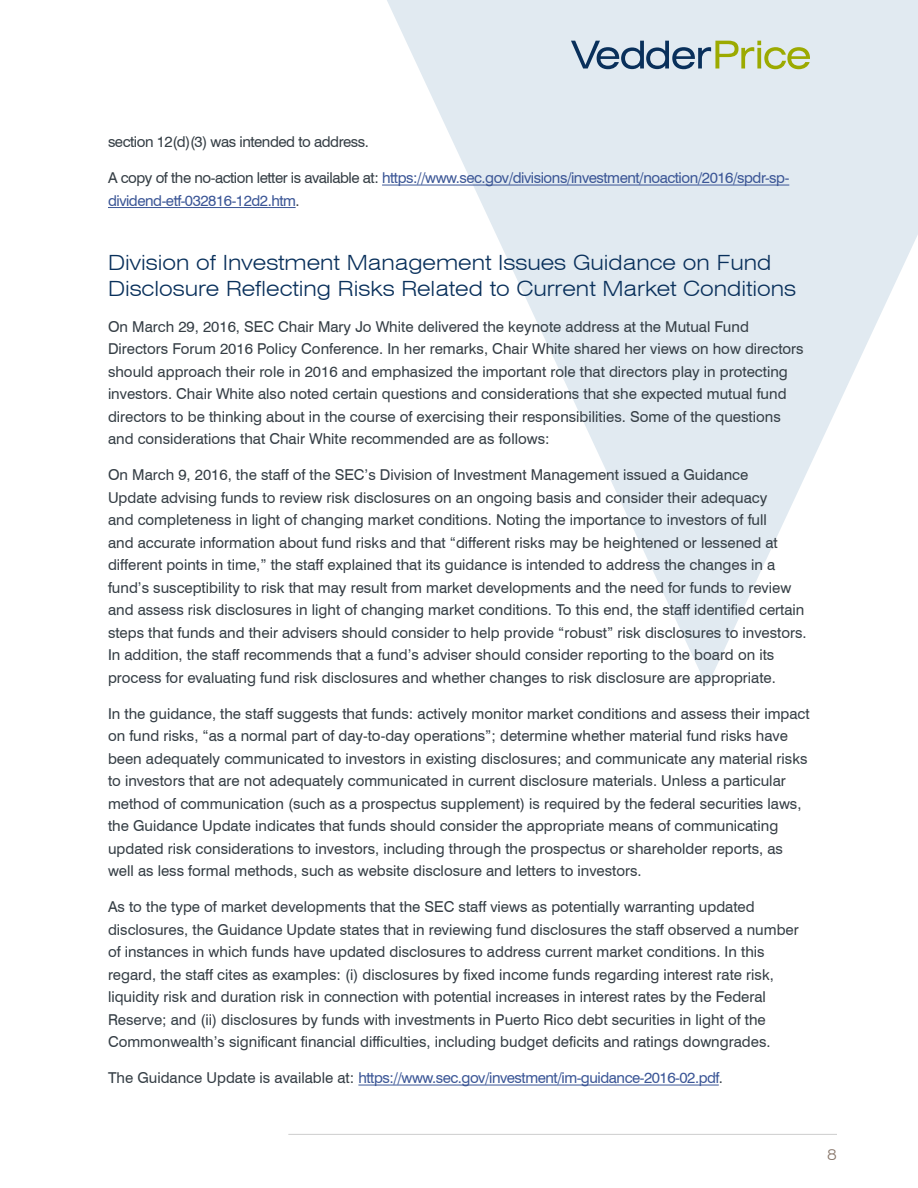
<style>
.page{position:relative;width:918px;height:1188px;background:#fff}
.page>*{position:absolute;margin:0;border:0;box-sizing:border-box;transform-origin:0 0}
.t1{font:300 expanded 21px/25.5px "Swiss 721 BT";color:#09305b}
.t2{font:15px/22.5px "Swiss 721 BT";color:#353e45}
.t3{font:15px/22.5px "Swiss 721 BT";letter-spacing:-.03em;color:#3b5696}
.t4{font:15px "Swiss 721 BT";letter-spacing:-.03em;color:#353e45}
.t5{font:300 expanded 15px "Swiss 721 BT";color:#857367}
.s1{color:#353e45}
</style>
<div class="page">
<svg style="left:382px;top:0;width:536px;height:686px;fill:#e1eaf1"></svg>
<svg style="left:571px;top:41px;width:239px;height:28px;background:#abbbb1"></svg>
<hr style="left:288px;top:1134px;width:549px;height:1px;background:#cdcdcd">
<hr style="left:382px;top:185px;width:407px;height:1px;background:#3b5696">
<hr style="left:108px;top:207px;width:188px;height:1px;background:#3b5696">
<hr style="left:358px;top:1085px;width:361px;height:1px;background:#3b5696">
<p class="t4" style="left:108px;top:133px;width:263px">section 12(d)(3) was intended to address.</p>
<p class="t3" style="left:108px;top:167px;width:683px"><span class="s1">A copy of the no-action letter is available at:</span> https://www.sec.gov/divisions/investment/noaction/2016/spdr-sp&shy;dividend-etf-032816-12d2.htm<span class="s1">.</span></p>
<h1 class="t1" style="left:108px;top:250px;width:690px">Division of Investment Management Issues Guidance on Fund<br>Disclosure Reflecting Risks Related to Current Market Conditions</h1>
<p class="t2" style="left:108px;top:315px;width:697px">On March 29, 2016, SEC Chair Mary Jo White delivered the keynote address at the Mutual Fund Directors Forum 2016 Policy Conference. In her remarks, Chair White shared her views on how directors should approach their role in 2016 and emphasized the important role that directors play in protecting investors. Chair White also noted certain questions and considerations that she expected mutual fund directors to be thinking about in the course of exercising their responsibilities. Some of the questions and considerations that Chair White recommended are as follows:</p>
<p class="t2" style="left:108px;top:464px;width:700px">On March 9, 2016, the staff of the SEC’s Division of Investment Management issued a Guidance<br>Update advising funds to review risk disclosures on an ongoing basis and consider their adequacy<br>and completeness in light of changing market conditions. Noting the importance to investors of full<br>and accurate information about fund risks and that “different risks may be heightened or lessened at different points in time,” the staff explained that its guidance is intended to address the changes in a fund’s susceptibility to risk that may result from market developments and the need for funds to review and assess risk disclosures in light of changing market conditions. To this end, the staff identified certain steps that funds and their advisers should consider to help provide “robust” risk disclosures to investors.<br>In addition, the staff recommends that a fund’s adviser should consider reporting to the board on its process for evaluating fund risk disclosures and whether changes to risk disclosure are appropriate.</p>
<p class="t2" style="left:108px;top:702px;width:703px">In the guidance, the staff suggests that funds: actively monitor market conditions and assess their impact on fund risks, “as a normal part of day-to-day operations”; determine whether material fund risks have been adequately communicated to investors in existing disclosures; and communicate any material risks to investors that are not adequately communicated in current disclosure materials. Unless a particular method of communication (such as a prospectus supplement) is required by the federal securities laws, the Guidance Update indicates that funds should consider the appropriate means of communicating updated risk considerations to investors, including through the prospectus or shareholder reports, as well as less formal methods, such as website disclosure and letters to investors.</p>
<p class="t2" style="left:108px;top:896px;width:692px">As to the type of market developments that the SEC staff views as potentially warranting updated disclosures, the Guidance Update states that in reviewing fund disclosures the staff observed a number of instances in which funds have updated disclosures to address current market conditions. In this regard, the staff cites as examples: (i) disclosures by fixed income funds regarding interest rate risk, liquidity risk and duration risk in connection with potential increases in interest rates by the Federal Reserve; and (ii) disclosures by funds with investments in Puerto Rico debt securities in light of the Commonwealth’s significant financial difficulties, including budget deficits and ratings downgrades.</p>
<p class="t3" style="left:108px;top:1067px;width:616px"><span class="s1">The Guidance Update is available at:</span> https://www.sec.gov/investment/im-guidance-2016-02.pdf<span class="s1">.</span></p>
<p class="t5" style="left:827px;top:1146px;width:11px">8</p>
</div>
